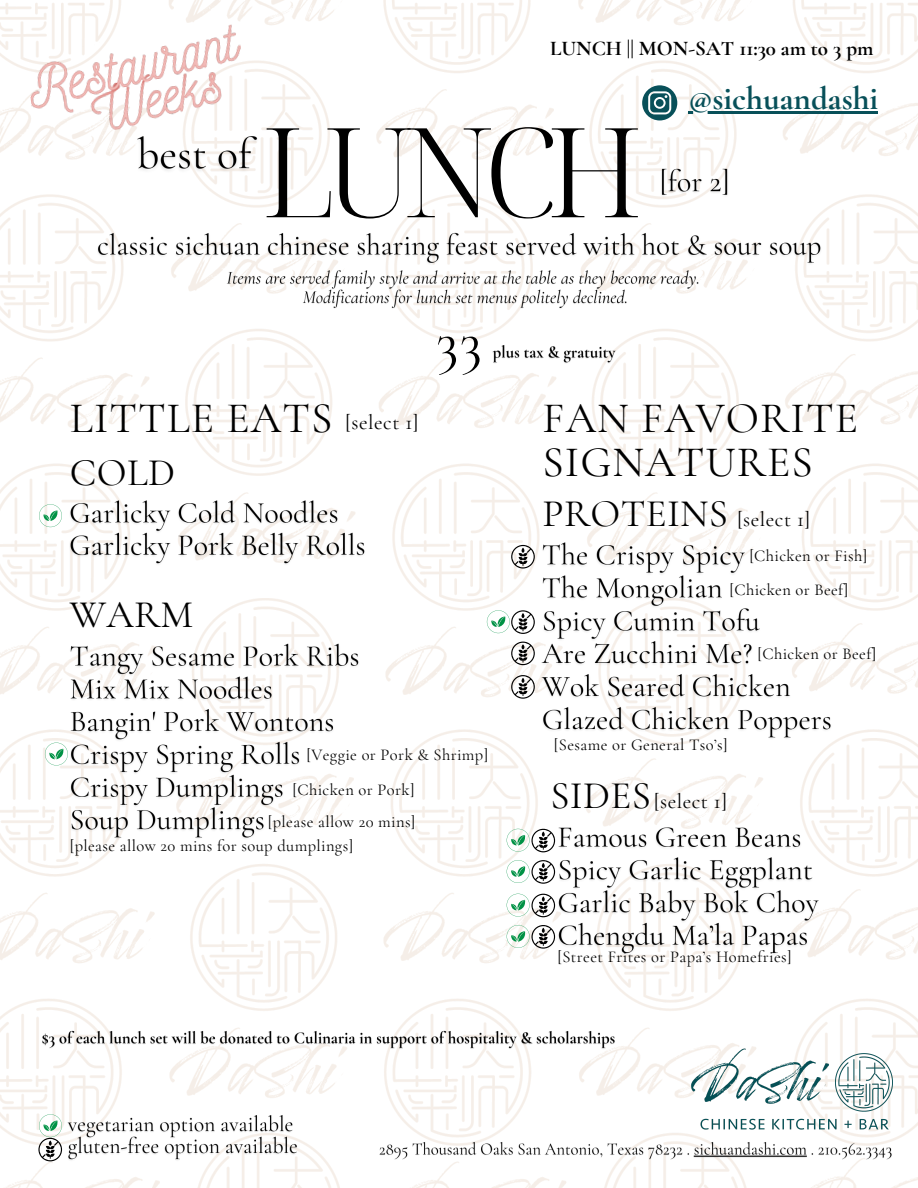
<style>
.page{position:relative;width:918px;height:1188px;background:#fff}
.page>*{position:absolute;margin:0;border:0;box-sizing:border-box;transform-origin:0 0}
.t1{font:300 124.5px "Noto Serif Display";letter-spacing:-.085em;color:#000}
.t2{font:57px "Cormorant Garamond";color:#000}
.t3{font:43.5px "Cormorant Garamond";letter-spacing:.025em;color:#000}
.t4{font:39px "Cormorant Garamond";letter-spacing:.01em;color:#000}
.t5{font:700 33px "Cormorant Garamond";color:#085059}
.t6{font:21px "Cormorant Garamond";letter-spacing:.025em;color:#000}
.t7{font:700 21px "Cormorant Garamond";color:#000}
.t8{font:16.5px "Cormorant Garamond";letter-spacing:.025em;color:#000}
</style>
<div class="page">
<img style="left:0;top:0;width:918px;height:1188px">
<img style="left:683px;top:1043px;width:209px;height:95px">
<hr style="left:688px;top:111px;width:190px;height:3px;background:#085059">
<svg style="left:642px;top:85px;width:35px;height:35px"></svg>
<img style="left:377px;top:1140px;width:518px;height:24px">
<img style="left:92px;top:229px;width:735px;height:41px">
<img style="left:131px;top:129px;width:132px;height:53px">
<svg style="left:39px;top:504px;width:23px;height:23px"></svg>
<img style="left:67px;top:494px;width:302px;height:76px">
<img style="left:537px;top:537px;width:298px;height:207px">
<img style="left:65px;top:638px;width:299px;height:207px">
<img style="left:554px;top:819px;width:270px;height:142px">
<svg style="left:507px;top:829px;width:48px;height:23px"></svg>
<svg style="left:507px;top:860px;width:48px;height:24px"></svg>
<svg style="left:507px;top:894px;width:48px;height:23px"></svg>
<svg style="left:511px;top:675px;width:24px;height:24px"></svg>
<svg style="left:511px;top:545px;width:24px;height:24px"></svg>
<svg style="left:487px;top:610px;width:48px;height:24px"></svg>
<svg style="left:511px;top:642px;width:24px;height:23px"></svg>
<img style="left:223px;top:266px;width:481px;height:46px">
<img style="left:63px;top:1112px;width:232px;height:31px">
<svg style="left:38px;top:1114px;width:24px;height:47px"></svg>
<img style="left:64px;top:1134px;width:237px;height:30px">
<img style="left:25px;top:24px;width:224px;height:116px">
<svg style="left:507px;top:925px;width:48px;height:24px"></svg>
<svg style="left:45px;top:743px;width:23px;height:22px"></svg>
<img style="left:657px;top:163px;width:75px;height:40px">
<img style="left:490px;top:342px;width:128px;height:24px">
<img style="left:39px;top:1029px;width:578px;height:24px">
<h5 class="t7" style="left:550px;top:36px;width:325px">LUNCH || MON-SAT 11:30 am to 3 pm</h5>
<p class="t1" style="left:261px;top:84px;width:383px">LUNCH</p>
<p class="t2" style="left:436px;top:307px;width:47px">33</p>
<p class="t5" style="left:688px;top:79px;width:191px">@sichuandashi</p>
<p class="t3" style="left:70px;top:392px;width:264px">LITTLE EATS</p>
<p class="t3" style="left:543px;top:392px;width:317px">FAN FAVORITE</p>
<p class="t4" style="left:70px;top:449px;width:107px">COLD</p>
<p class="t6" style="left:345px;top:409px;width:75px">[select 1]</p>
<p class="t3" style="left:543px;top:436px;width:272px">SIGNATURES</p>
<h4 class="t4" style="left:543px;top:490px;width:187px">PROTEINS</h4>
<h4 class="t6" style="left:737px;top:506px;width:75px">[select 1]</h4>
<p class="t8" style="left:749px;top:546px;width:119px">[Chicken or Fish]</p>
<p class="t4" style="left:70px;top:591px;width:125px">WARM</p>
<p class="t8" style="left:307px;top:744px;width:183px">[Veggie or Pork &amp; Shrimp]</p>
<h4 class="t8" style="left:292px;top:780px;width:124px">[Chicken or Pork]</h4>
<p class="t8" style="left:268px;top:812px;width:149px">[please allow 20 mins]</p>
<p class="t8" style="left:70px;top:836px;width:285px">[please allow 20 mins for soup dumplings]</p>
<p class="t8" style="left:729px;top:579px;width:120px">[Chicken or Beef]</p>
<p class="t8" style="left:554px;top:735px;width:175px">[Sesame or General Tso’s]</p>
<h2 class="t4" style="left:550px;top:772px;width:102px">SIDES</h2>
<h2 class="t6" style="left:654px;top:788px;width:75px">[select 1]</h2>
<p class="t8" style="left:757px;top:644px;width:120px">[Chicken or Beef]</p>
<p class="t8" style="left:557px;top:947px;width:236px">[Street Frites or Papa’s Homefries]</p>
</div>
